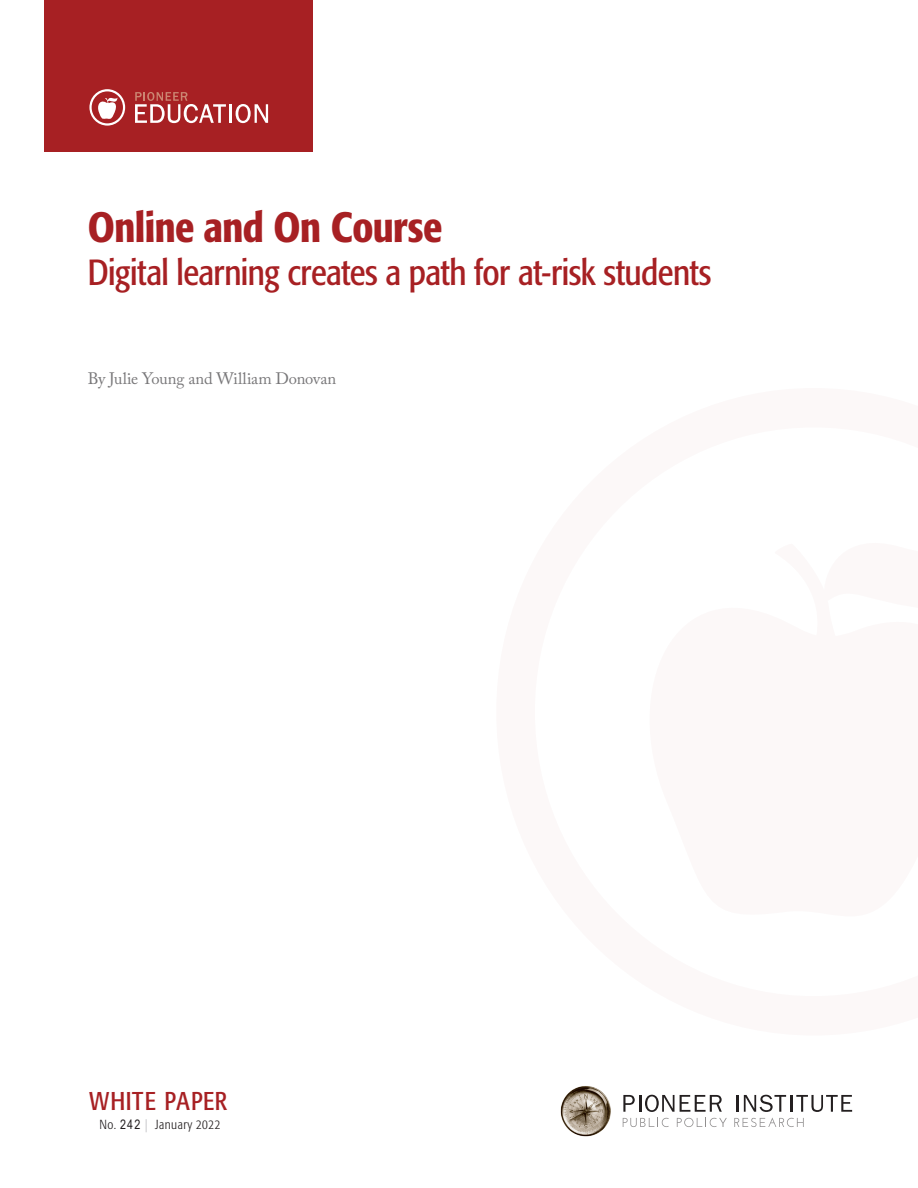
<style>
.page{position:relative;width:918px;height:1188px;background:#fff}
.page>*{position:absolute;margin:0;border:0;box-sizing:border-box;transform-origin:0 0}
.Body_Copy{font:500 condensed 42px "Formata";letter-spacing:-.015em;color:#a72023}
.Body_Copy-2{font:condensed 36px "Formata";letter-spacing:-.015em;color:#a72023}
.Body_Copy-3{font:condensed 25.5px "Formata";letter-spacing:.015em;color:#a72023}
.Body_Copy-4{font:16.5px "Adobe Caslon Pro";letter-spacing:-.005em;color:#787779}
.Body_Copy-5{font:300 condensed 13.05px "Formata";letter-spacing:.04em;color:#231f20}
.s1{font-family:"Arial Narrow";font-weight:400;font-stretch:normal}
.s2{color:#bcbdc0}
</style>
<div class="page">
<div style="left:44px;top:0;width:268px;height:151px;background:#a72023"></div>
<svg style="left:135px;top:92px;width:91px;height:31px"></svg>
<hr style="left:229px;top:104px;width:3px;height:19px;background:#fff">
<svg style="left:236px;top:104px;width:32px;height:19px"></svg>
<svg style="left:89px;top:89px;width:36px;height:37px"></svg>
<svg style="left:623px;top:1095px;width:99px;height:17px"></svg>
<svg style="left:623px;top:1118px;width:46px;height:9px"></svg>
<svg style="left:677px;top:1118px;width:50px;height:9px"></svg>
<svg style="left:734px;top:1095px;width:118px;height:32px"></svg>
<img style="left:560px;top:1086px;width:51px;height:51px">
<p class="Body_Copy" style="left:88px;top:201px;width:356px">Online and On Course</p>
<p class="Body_Copy-2" style="left:88px;top:251px;width:625px">Digital learning creates a path for at-risk students</p>
<p class="Body_Copy-4" style="left:88px;top:369px;width:250px">By Julie Young and William Donovan</p>
<p class="Body_Copy-3" style="left:89px;top:1087px;width:139px">WHITE PAPER</p>
<p class="Body_Copy-5" style="left:99px;top:1117px;width:122px">No. <span class="s1">242</span> <span class="s2">|</span> January 2022</p>
</div>
